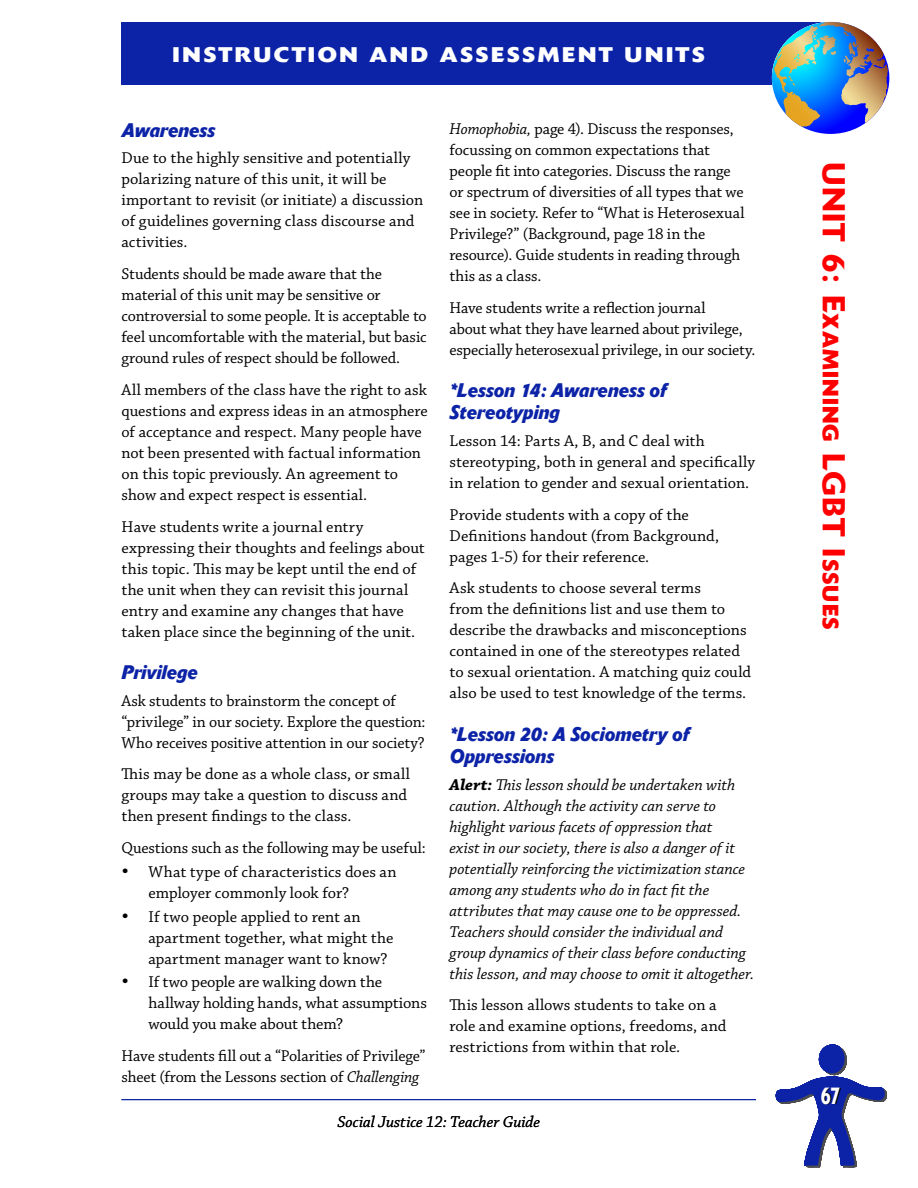
<style>
.page{position:relative;width:918px;height:1188px;background:#fff}
.page>*{position:absolute;margin:0;border:0;box-sizing:border-box;transform-origin:0 0}
.t1{font:500 24px "Delta";color:#fff;scale:.7 1}
.t2{font:700 22.05px "Delta";letter-spacing:.055em;color:#f00}
.t3{font:700 21px "Delta";letter-spacing:.1em;color:#fff;scale:1.1 1}
.t4{font:italic 700 19.5px/22.5px "Delta";letter-spacing:.01em;color:#0c23a7;scale:.9 1}
.t5{font:16.5px/21px "Chaparral Pro";color:#000}
.t6{font:italic 16.5px/21px "Chaparral Pro";color:#000}
.s1{font-style:italic}
.s2{font-weight:700}
.s3{font-weight:500;font-size:31.5px}
</style>
<div class="page">
<div style="left:122px;top:22px;width:712px;height:62px;background:#0c23a7"></div>
<img style="left:772px;top:22px;width:117px;height:112px">
<svg style="left:775px;top:1044px;width:112px;height:124px"></svg>
<svg style="left:822px;top:1088px;width:19px;height:17px"></svg>
<hr style="left:122px;top:1099px;width:634px;height:1px;background:#0c23a7">
<p class="t3" style="left:173px;top:42px;width:25px">INST</p>
<p class="t3" style="left:235px;top:42px;width:52px">RUCTION</p>
<p class="t3" style="left:370px;top:42px;width:99px">AN D ASSESSMENT</p>
<p class="t3" style="left:625px;top:42px;width:16px">UNITS</p>
<p class="t3" style="left:460px;top:42px;width:17px">SSESSSESSSESSSES</p>
<p class="t4" style="left:122px;top:119px;width:105px">Awareness</p>
<p class="t5" style="left:122px;top:148px;width:303px">Due to the highly sensitive and potentially polarizing nature of this unit, it will be important to revisit (or initiate) a discussion of guidelines governing class discourse and activities.</p>
<p class="t5" style="left:122px;top:264px;width:307px">Students should be made aware that the material of this unit may be sensitive or controversial to some people. It is acceptable to feel uncomfortable with the material, but basic ground rules of respect should be followed.</p>
<p class="t5" style="left:122px;top:380px;width:308px">All members of the class have the right to ask questions and express ideas in an atmosphere of acceptance and respect. Many people have not been presented with factual information on this topic previously. An agreement to show and expect respect is essential.</p>
<p class="t5" style="left:122px;top:517px;width:305px">Have students write a journal entry expressing their thoughts and feelings about this topic. This may be kept until the end of the unit when they can revisit this journal entry and examine any changes that have taken place since the beginning of the unit.</p>
<p class="t4" style="left:122px;top:661px;width:86px">Privilege</p>
<p class="t5" style="left:122px;top:690px;width:306px">Ask students to brainstorm the concept of “privilege” in our society. Explore the question:<br>Who receives positive attention in our society?</p>
<p class="t5" style="left:122px;top:764px;width:290px">This may be done as a whole class, or small groups may take a question to discuss and then present findings to the class.</p>
<p class="t5" style="left:122px;top:838px;width:306px">Questions such as the following may be useful:</p>
<p class="t5" style="left:148px;top:862px;width:250px;text-indent:-27px">• What type of characteristics does an employer commonly look for?</p>
<p class="t5" style="left:148px;top:906px;width:246px;text-indent:-27px">• If two people applied to rent an apartment together, what might the apartment manager want to know?</p>
<p class="t5" style="left:148px;top:972px;width:280px;text-indent:-27px">• If two people are walking down the hallway holding hands, what assumptions would you make about them?</p>
<p class="t5" style="left:122px;top:1046px;width:306px">Have students fill out a “Polarities of Privilege” sheet (from the Lessons section of <span class="s1">Challenging</span></p>
<p class="t5" style="left:450px;top:119px;width:296px"><span class="s1">Homophobia,</span> page 4). Discuss the responses, focussing on common expectations that people fit into categories. Discuss the range or spectrum of diversities of all types that we see in society. Refer to “What is Heterosexual Privilege?” (Background, page 18 in the resource). Guide students in reading through this as a class.</p>
<p class="t5" style="left:450px;top:297px;width:308px">Have students write a reflection journal<br>about what they have learned about privilege, especially heterosexual privilege, in our society.</p>
<p class="t4" style="left:450px;top:378px;width:242px">*Lesson 14: Awareness of<br>Stereotyping</p>
<p class="t5" style="left:450px;top:431px;width:307px">Lesson 14: Parts A, B, and C deal with stereotyping, both in general and specifically in relation to gender and sexual orientation.</p>
<p class="t5" style="left:450px;top:504px;width:271px">Provide students with a copy of the<br>Definitions handout (from Background, pages 1-5) for their reference.</p>
<p class="t5" style="left:450px;top:578px;width:303px">Ask students to choose several terms<br>from the definitions list and use them to describe the drawbacks and misconceptions contained in one of the stereotypes related to sexual orientation. A matching quiz could also be used to test knowledge of the terms.</p>
<p class="t4" style="left:450px;top:722px;width:268px">*Lesson 20: A Sociometry of<br>Oppressions</p>
<p class="t6" style="left:450px;top:774px;width:306px"><span class="s2">Alert:</span> This lesson should be undertaken with caution. Although the activity can serve to highlight various facets of oppression that<br>exist in our society, there is also a danger of it potentially reinforcing the victimization stance among any students who do in fact fit the attributes that may cause one to be oppressed.<br>Teachers should consider the individual and group dynamics of their class before conducting this lesson, and may choose to omit it altogether.</p>
<p class="t5" style="left:450px;top:995px;width:278px">This lesson allows students to take on a role and examine options, freedoms, and restrictions from within that role.</p>
<p class="t6" style="left:337px;top:1112px;width:204px">Social Justice 12: Teacher Guide</p>
<p class="t2" style="left:844px;top:162px;width:469px;rotate:90deg"><span class="s3">Unit 6:</span> <span class="s3">E</span>xamining <span class="s3">LGBT I</span>ssues</p>
<p class="t1" style="left:820px;top:1081px;width:30px">67</p>
</div>
